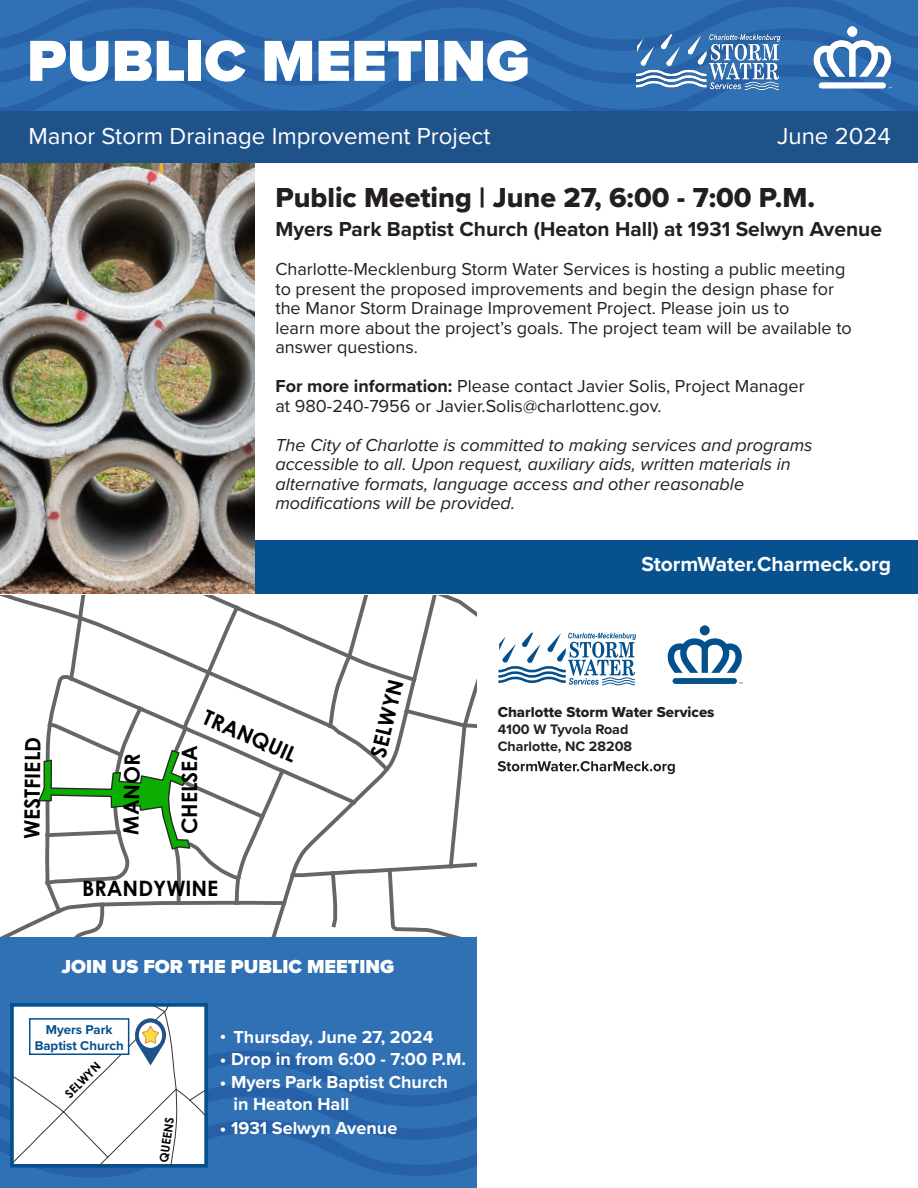
<style>
.page{position:relative;width:918px;height:1188px;background:#fff}
.page>*{position:absolute;margin:0;border:0;box-sizing:border-box;transform-origin:0 0}
.t1{font:900 60px "Proxima Nova";color:#fff}
.t2{font:28.5px "Proxima Nova Extrabld";color:#231f20}
.t3{font:700 27px "Century Gothic";color:#000}
.t4{font:24px "Proxima Nova";color:#fff}
.t5{font:700 21.3px "Century Gothic";color:#000}
.t6{font:700 21px "Proxima Nova";color:#231f20}
.t7{font:700 21px "Proxima Nova";color:#fff}
.t8{font:900 19.5px "Proxima Nova";color:#fff}
.t9{font:18px/19.5px "Proxima Nova";color:#231f20}
.t10{font:italic 18px/19.5px "Proxima Nova";color:#231f20}
.t11{font:700 18px "Proxima Nova";color:#fff}
.t12{font:15px "Proxima Nova Extrabld";color:#231f20}
.t13{font:700 14.25px "Proxima Nova";color:#231f20}
.t14{font:700 13.2px "Proxima Nova";color:#04508d}
.t15{font:700 11.85px "Century Gothic";color:#000}
.s1{font-weight:700}
</style>
<div class="page">
<div style="left:255px;top:540px;width:663px;height:54px;background:#07528e"></div>
<svg style="left:0;top:0;width:918px;height:111px;background:#2d6baf"></svg>
<img style="left:636px;top:27px;width:256px;height:63px">
<div style="left:0;top:111px;width:918px;height:52px;background:#20528a"></div>
<img style="left:0;top:163px;width:255px;height:431px">
<div style="left:700px;top:625px;width:10px;height:10px;background:#02518d;border-radius:5px"></div>
<svg style="left:668px;top:638px;width:74px;height:35px"></svg>
<div style="left:673px;top:678px;width:64px;height:6px;background:#02518d;border-radius:3px"></div>
<svg style="left:498px;top:633px;width:138px;height:52px"></svg>
<svg style="left:498px;top:761px;width:177px;height:13px"></svg>
<div style="left:0;top:937px;width:477px;height:251px;background:#3070b4"></div>
<svg style="left:0;top:1005px;width:477px;height:172px"></svg>
<svg style="left:0;top:595px;width:477px;height:341px"></svg>
<div style="left:0;top:711px;width:16px;height:152px;background:#fff"></div>
<p class="t1" style="left:27px;top:16px;width:504px">PUBLIC MEETING</p>
<p class="t4" style="left:28px;top:118px;width:463px">Manor Storm Drainage Improvement Project</p>
<p class="t4" style="left:777px;top:118px;width:115px">June 2024</p>
<p class="t2" style="left:275px;top:177px;width:541px">Public Meeting | June 27, 6:00 - 7:00 P.M.</p>
<p class="t6" style="left:275px;top:214px;width:608px">Myers Park Baptist Church (Heaton Hall) at 1931 Selwyn Avenue</p>
<p class="t9" style="left:275px;top:259px;width:572px">Charlotte-Mecklenburg Storm Water Services is hosting a public meeting</p>
<p class="t9" style="left:275px;top:278px;width:560px">to present the proposed improvements and begin the design phase for</p>
<p class="t9" style="left:275px;top:298px;width:516px">the Manor Storm Drainage Improvement Project. Please join us to</p>
<p class="t9" style="left:275px;top:317px;width:578px">learn more about the project’s goals. The project team will be available to answer questions.</p>
<p class="t9" style="left:275px;top:376px;width:531px"><span class="s1">For more information:</span> Please contact Javier Solis, Project Manager</p>
<p class="t9" style="left:275px;top:395px;width:388px">at 980-240-7956 or Javier.Solis@charlottenc.gov.</p>
<p class="t10" style="left:275px;top:434px;width:539px">The City of Charlotte is committed to making services and programs accessible to all. Upon request, auxiliary aids, written materials in</p>
<p class="t10" style="left:275px;top:473px;width:470px">alternative formats, language access and other reasonable</p>
<p class="t10" style="left:275px;top:493px;width:241px">modifications will be provided.</p>
<h3 class="t3" style="left:637px;top:272px;width:116px;rotate:-43deg">ROSWELL</h3>
<h3 class="t3" style="left:333px;top:265px;width:130px;rotate:-15deg">HASTINGS</h3>
<h3 class="t3" style="left:539px;top:234px;width:130px;rotate:45deg">BUCKNELL</h3>
<h3 class="t3" style="left:696px;top:346px;width:130px;rotate:62deg">BUCKNELL</h3>
<h3 class="t3" style="left:448px;top:462px;width:104px;rotate:2deg">QUEENS</h3>
<p class="t7" style="left:641px;top:548px;width:251px">StormWater.Charmeck.org</p>
<p class="t5" style="left:15px;top:838px;width:103px;rotate:-89deg">WESTFIELD</p>
<p class="t5" style="left:115px;top:834px;width:82px;rotate:-89deg">MANOR</p>
<p class="t5" style="left:211px;top:701px;width:101px;rotate:24deg">TRANQUIL</p>
<p class="t5" style="left:173px;top:834px;width:91px;rotate:-90deg">CHELSEA</p>
<p class="t5" style="left:82px;top:872px;width:138px">BRANDYWINE</p>
<p class="t5" style="left:362px;top:753px;width:81px;rotate:-76deg">SELWYN</p>
<p class="t8" style="left:62px;top:952px;width:334px">JOIN US FOR THE PUBLIC MEETING</p>
<p class="t14" style="left:46px;top:1020px;width:68px">Myers Park</p>
<p class="t14" style="left:35px;top:1035px;width:90px">Baptist Church</p>
<p class="t15" style="left:61px;top:1089px;width:46px;rotate:-45deg">SELWYN</p>
<p class="t15" style="left:155px;top:1161px;width:46px;rotate:-82deg">QUEENS</p>
<p class="t11" style="left:220px;top:1024px;width:215px">• Thursday, June 27, 2024</p>
<p class="t11" style="left:220px;top:1046px;width:248px">• Drop in from 6:00 - 7:00 P.M.</p>
<p class="t11" style="left:220px;top:1069px;width:229px">• Myers Park Baptist Church</p>
<p class="t11" style="left:233px;top:1091px;width:117px">in Heaton Hall</p>
<p class="t11" style="left:220px;top:1114px;width:179px">• 1931 Selwyn Avenue</p>
<p class="t12" style="left:498px;top:701px;width:218px">Charlotte Storm Water Services</p>
<p class="t13" style="left:498px;top:719px;width:132px">4100 W Tyvola Road</p>
<p class="t13" style="left:498px;top:736px;width:136px">Charlotte, NC 28208</p>
</div>
